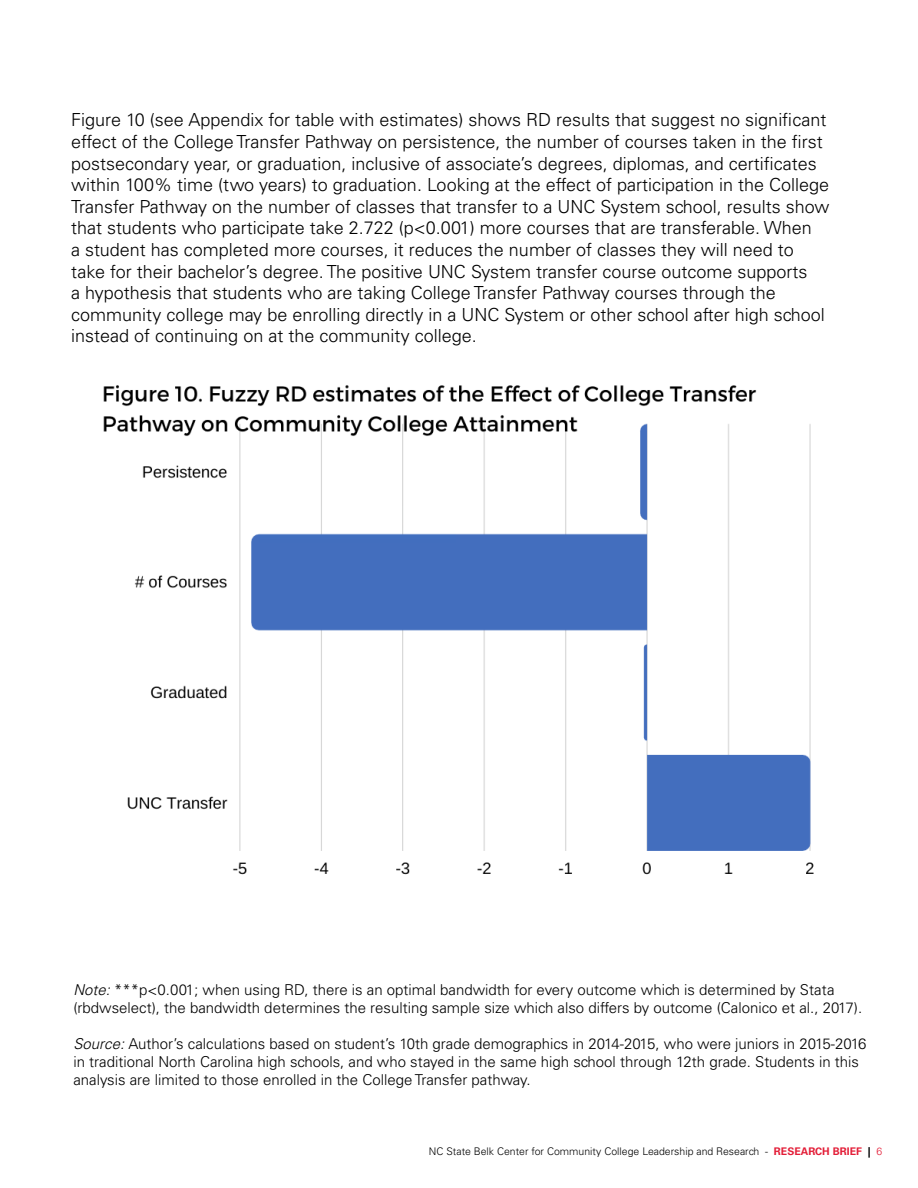
<style>
.page{position:relative;width:918px;height:1188px;background:#fff}
.page>*{position:absolute;margin:0;border:0;box-sizing:border-box;transform-origin:0 0}
.t1{font:300 18px/21.6px "Univers LT Std";color:#000}
.t2{font:300 15px/18px "Univers LT Std";color:#000}
.t3{font:300 10.5px "Univers LT Std";color:#000}
.s1{font-style:italic}
.s2{font-weight:700;color:#e31e38}
.s3{font-weight:700}
.s4{color:#e31e38}
</style>
<div class="page">
<img style="left:103px;top:385px;width:711px;height:490px">
<p class="t1" style="left:71px;top:109px;width:760px">Figure 10 (see Appendix for table with estimates) shows RD results that suggest no significant effect of the College Transfer Pathway on persistence, the number of courses taken in the first postsecondary year, or graduation, inclusive of associate’s degrees, diplomas, and certificates within 100% time (two years) to graduation. Looking at the effect of participation in the College Transfer Pathway on the number of classes that transfer to a UNC System school, results show that students who participate take 2.722 (p&lt;0.001) more courses that are transferable. When<br>a student has completed more courses, it reduces the number of classes they will need to take for their bachelor’s degree. The positive UNC System transfer course outcome supports<br>a hypothesis that students who are taking College Transfer Pathway courses through the community college may be enrolling directly in a UNC System or other school after high school instead of continuing on at the community college.</p>
<p class="t2" style="left:73px;top:981px;width:790px"><span class="s1">Note:</span> ***p&lt;0.001; when using RD, there is an optimal bandwidth for every outcome which is determined by Stata (rbdwselect), the bandwidth determines the resulting sample size which also differs by outcome (Calonico et al., 2017).</p>
<p class="t2" style="left:73px;top:1035px;width:795px"><span class="s1">Source:</span> Author’s calculations based on student’s 10th grade demographics in 2014-2015, who were juniors in 2015-2016 in traditional North Carolina high schools, and who stayed in the same high school through 12th grade. Students in this analysis are limited to those enrolled in the College Transfer pathway.</p>
<p class="t3" style="left:429px;top:1145px;width:455px">NC State Belk Center for Community College Leadership and Research - <span class="s2">RESEARCH BRIEF</span> <span class="s3">|</span> <span class="s4">6</span></p>
</div>
